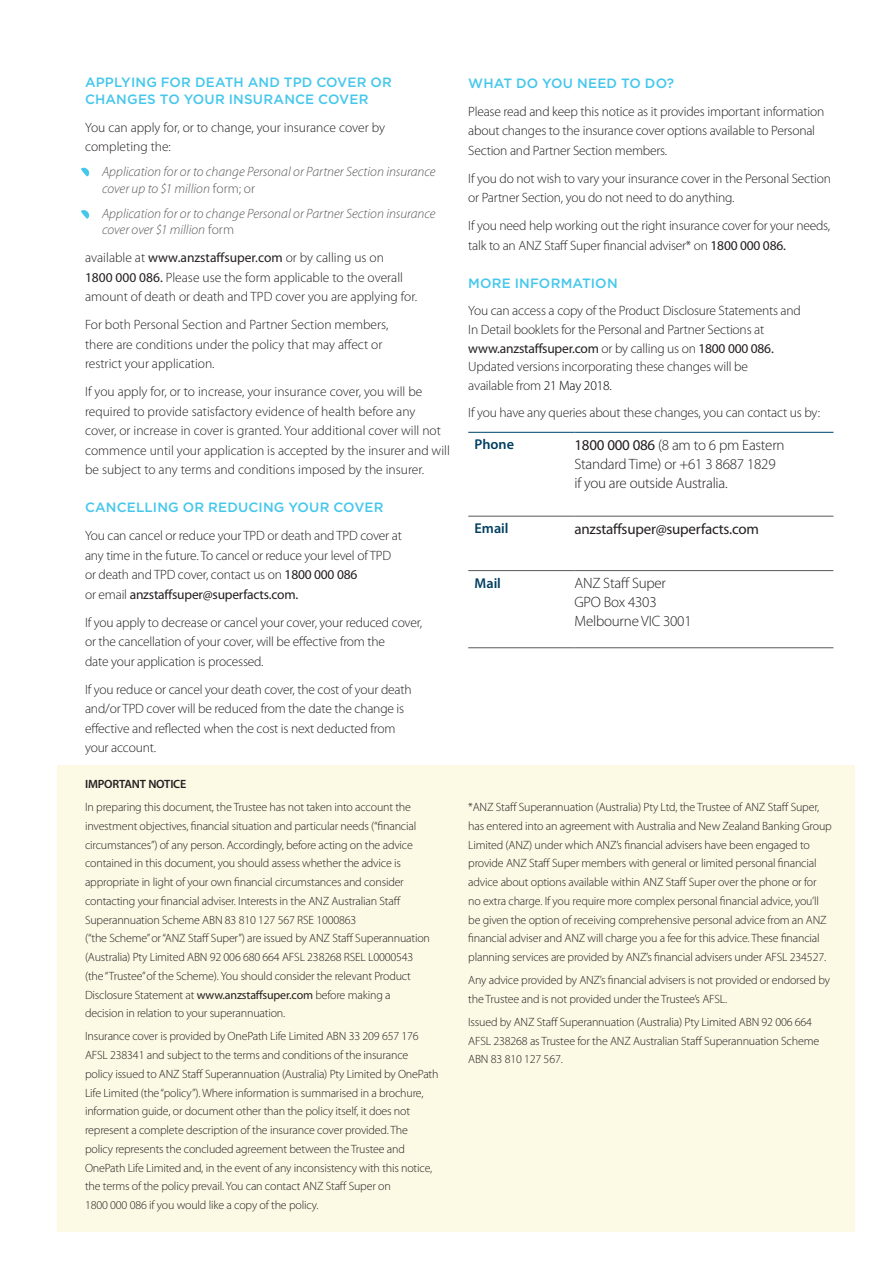
<style>
.page{position:relative;width:893px;height:1263px;background:#fff}
.page>*{position:absolute;margin:0;border:0;box-sizing:border-box;transform-origin:0 0}
.NEW_Body{font:300 15px/19.2px "Myriad Pro";letter-spacing:-.015em;color:#231f20}
.NEW_Body-2{font:15px "Myriad Pro";letter-spacing:-.015em;color:#231f20}
.Table_header{font:600 14.25px "Myriad Pro";color:#003f61}
.NEW_Body-3{font:300 13.5px/19.5px "Myriad Pro";letter-spacing:-.015em;color:#231f20}
._07_Body_Bullet_Poin{font:italic 300 13.5px/16.5px "Myriad Pro";color:#57585a}
.subhead{font:500 13.5px/16.5px "Gotham";letter-spacing:.01em;color:#45c7ec}
.into{font:500 13.5px "Gotham";letter-spacing:.015em;color:#45c7ec}
.NEW_Note{font:300 12px/18.8px "Myriad Pro";letter-spacing:-.015em;color:#231f20}
.NEW_Note-2{font:600 12px "Myriad Pro";letter-spacing:-.015em;color:#231f20}
.s1{font-style:normal}
.s2{font-weight:400}
.s3{color:#000}
</style>
<div class="page">
<div style="left:57px;top:765px;width:798px;height:467px;background:#fcf9e5"></div>
<hr style="left:468px;top:432px;width:106px;height:1px;background:#13577a">
<hr style="left:468px;top:570px;width:106px;height:1px;background:#57585a">
<hr style="left:468px;top:647px;width:106px;height:1px;background:#57585a">
<hr style="left:468px;top:516px;width:106px;height:1px;background:#57585a">
<hr style="left:574px;top:432px;width:259px;height:1px;background:#13577a">
<hr style="left:574px;top:516px;width:259px;height:1px;background:#57585a">
<hr style="left:574px;top:570px;width:259px;height:1px;background:#57585a">
<hr style="left:574px;top:647px;width:259px;height:1px;background:#57585a">
<svg style="left:81px;top:168px;width:8px;height:8px"></svg>
<svg style="left:81px;top:210px;width:8px;height:9px"></svg>
<p class="subhead" style="left:85px;top:74px;width:308px">APPLYING FOR DEATH AND TPD COVER OR<br>CHANGES TO YOUR INSURANCE COVER</p>
<p class="NEW_Body-3" style="left:85px;top:118px;width:301px">You can apply for, or to change, your insurance cover by completing the:</p>
<p class="_07_Body_Bullet_Poin" style="left:102px;top:164px;width:335px;text-indent:-17px"><span class="s1">·</span> Application for or to change Personal or Partner Section insurance cover up to $1 million <span class="s1">form; or</span></p>
<p class="_07_Body_Bullet_Poin" style="left:102px;top:205px;width:335px;text-indent:-17px"><span class="s1">·</span> Application for or to change Personal or Partner Section insurance cover over $1 million <span class="s1">form</span></p>
<p class="NEW_Body-3" style="left:85px;top:248px;width:333px">available at <span class="s2">www.anzstaffsuper.com</span> or by calling us on<br><span class="s2">1800 000 086.</span> Please use the form applicable to the overall amount of death or death and TPD cover you are applying for.</p>
<p class="NEW_Body-3" style="left:85px;top:315px;width:305px">For both Personal Section and Partner Section members, there are conditions under the policy that may affect or restrict your application.</p>
<p class="NEW_Body-3" style="left:85px;top:382px;width:366px">If you apply for, or to increase, your insurance cover, you will be required to provide satisfactory evidence of health before any cover, or increase in cover is granted. Your additional cover will not commence until your application is accepted by the insurer and will be subject to any terms and conditions imposed by the insurer.</p>
<p class="into" style="left:85px;top:499px;width:300px">CANCELLING OR REDUCING YOUR COVER</p>
<p class="NEW_Body-3" style="left:85px;top:526px;width:318px">You can cancel or reduce your TPD or death and TPD cover at any time in the future. To cancel or reduce your level of TPD or death and TPD cover, contact us on <span class="s2">1800 000 086<br></span>or email <span class="s2">anzstaffsuper@superfacts.com.</span></p>
<p class="NEW_Body-3" style="left:85px;top:613px;width:339px">If you apply to decrease or cancel your cover, your reduced cover, or the cancellation of your cover, will be effective from the<br>date your application is processed.</p>
<p class="NEW_Body-3" style="left:85px;top:680px;width:328px">If you reduce or cancel your death cover, the cost of your death and/or TPD cover will be reduced from the date the change is effective and reflected when the cost is next deducted from your account.</p>
<p class="NEW_Note-2" style="left:85px;top:776px;width:103px">IMPORTANT NOTICE</p>
<p class="NEW_Note" style="left:85px;top:798px;width:346px">In preparing this document, the Trustee has not taken into account the investment objectives, financial situation and particular needs (“financial circumstances”) of any person. Accordingly, before acting on the advice contained in this document, you should assess whether the advice is appropriate in light of your own financial circumstances and consider contacting your financial adviser. Interests in the ANZ Australian Staff Superannuation Scheme ABN 83 810 127 567 RSE 1000863<br>(“the Scheme” or “ANZ Staff Super”) are issued by ANZ Staff Superannuation (Australia) Pty Limited ABN 92 006 680 664 AFSL 238268 RSEL L0000543 (the “Trustee” of the Scheme). You should consider the relevant Product Disclosure Statement at <span class="s2">www.anzstaffsuper.com</span> before making a decision in relation to your superannuation.</p>
<p class="NEW_Note" style="left:85px;top:1027px;width:355px">Insurance cover is provided by OnePath Life Limited ABN 33 209 657 176<br>AFSL 238341 and subject to the terms and conditions of the insurance policy issued to ANZ Staff Superannuation (Australia) Pty Limited by OnePath Life Limited (the “policy”). Where information is summarised in a brochure, information guide, or document other than the policy itself, it does not represent a complete description of the insurance cover provided. The policy represents the concluded agreement between the Trustee and OnePath Life Limited and, in the event of any inconsistency with this notice, the terms of the policy prevail. You can contact ANZ Staff Super on<br>1800 000 086 if you would like a copy of the policy.</p>
<p class="subhead" style="left:468px;top:75px;width:208px">WHAT DO YOU NEED TO DO?</p>
<p class="NEW_Body-3" style="left:468px;top:102px;width:358px">Please read and keep this notice as it provides important information about changes to the insurance cover options available to Personal<br>Section and Partner Section members.</p>
<p class="NEW_Body-3" style="left:468px;top:169px;width:364px">If you do not wish to vary your insurance cover in the Personal Section or Partner Section, you do not need to do anything.</p>
<p class="NEW_Body-3" style="left:468px;top:216px;width:363px">If you need help working out the right insurance cover for your needs, talk to an ANZ Staff Super financial adviser* on <span class="s2">1800 000 086.</span></p>
<p class="subhead" style="left:468px;top:275px;width:151px">MORE INFORMATION</p>
<p class="NEW_Body-3" style="left:468px;top:301px;width:334px;line-height:18.8px">You can access a copy of the Product Disclosure Statements and In Detail booklets for the Personal and Partner Sections at <span class="s2">www.anzstaffsuper.com</span> or by calling us on <span class="s2">1800 000 086.<br></span>Updated versions incorporating these changes will be<br>available from <span class="s3">21 May 2018.</span></p>
<p class="NEW_Body-3" style="left:468px;top:403px;width:353px">If you have any queries about these changes, you can contact us by:</p>
<p class="Table_header" style="left:475px;top:435px;width:41px">Phone</p>
<p class="NEW_Body" style="left:574px;top:436px;width:212px"><span class="s2">1800 000 086</span> (8 am to 6 pm Eastern<br>Standard Time) or +61 3 8687 1829 if you are outside Australia.</p>
<p class="Table_header" style="left:475px;top:519px;width:35px">Email</p>
<p class="NEW_Body-2" style="left:574px;top:519px;width:186px">anzstaffsuper@superfacts.com</p>
<p class="Table_header" style="left:475px;top:574px;width:28px">Mail</p>
<p class="NEW_Body" style="left:574px;top:574px;width:119px;line-height:18.8px">ANZ Staff Super<br>GPO Box 4303<br>Melbourne VIC 3001</p>
<p class="NEW_Note" style="left:468px;top:798px;width:365px">*ANZ Staff Superannuation (Australia) Pty Ltd, the Trustee of ANZ Staff Super, has entered into an agreement with Australia and New Zealand Banking Group Limited (ANZ) under which ANZ’s financial advisers have been engaged to provide ANZ Staff Super members with general or limited personal financial advice about options available within ANZ Staff Super over the phone or for no extra charge. If you require more complex personal financial advice, you’ll be given the option of receiving comprehensive personal advice from an ANZ financial adviser and ANZ will charge you a fee for this advice. These financial planning services are provided by ANZ’s financial advisers under AFSL 234527.</p>
<p class="NEW_Note" style="left:468px;top:971px;width:363px">Any advice provided by ANZ’s financial advisers is not provided or endorsed by the Trustee and is not provided under the Trustee’s AFSL.</p>
<p class="NEW_Note" style="left:468px;top:1013px;width:352px">Issued by ANZ Staff Superannuation (Australia) Pty Limited ABN 92 006 664<br>AFSL 238268 as Trustee for the ANZ Australian Staff Superannuation Scheme<br>ABN 83 810 127 567.</p>
</div>
